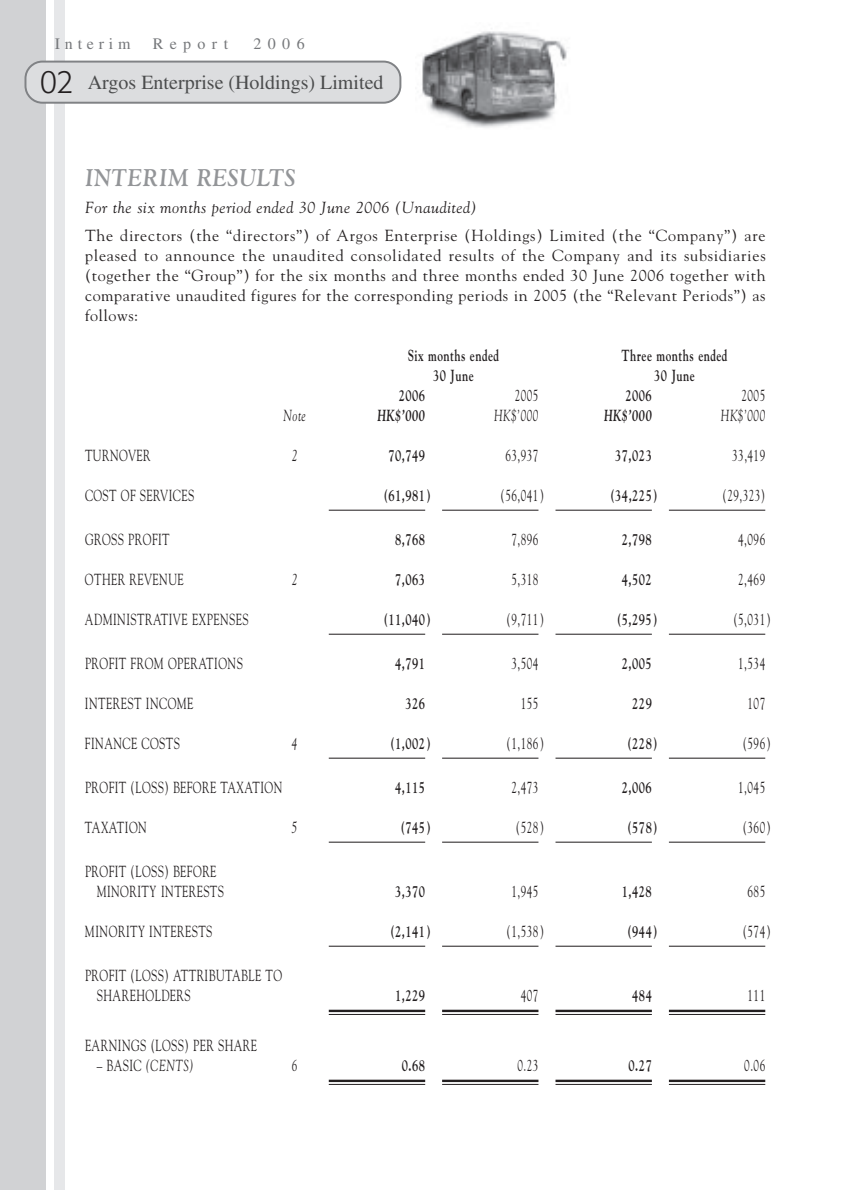
<style>
.page{position:relative;width:850px;height:1190px;background:#fff}
.page>*{position:absolute;margin:0;border:0;box-sizing:border-box;transform-origin:0 0}
.t1{font:italic 700 24px "Goudy";letter-spacing:.03em;color:#939598;scale:.9 1}
.t2{font:20px "Times";color:#4b4c4d}
.t3{font:16px/20px "Goudy";letter-spacing:.04em;color:#231f20;scale:.7 1}
.t4{font:16px/20px "Goudy";letter-spacing:.04em;color:#231f20;text-align:justify}
.t5{font:700 16px "Goudy";letter-spacing:.045em;color:#231f20;scale:.7 1}
.t6{font:italic 16px "Goudy";letter-spacing:.035em;color:#231f20}
.t7{font:italic 16px "Goudy";letter-spacing:.035em;color:#231f20;scale:.7 1}
.t8{font:italic 700 16px "Goudy";letter-spacing:.045em;color:#231f20;scale:.7 1}
.t9{font:16px "Times";letter-spacing:.4em;color:#76787b}
.t10{font:16px "Times";letter-spacing:.3em;color:#76787b}
.s1{font-family:"Formata";font-weight:300;font-size:32px;color:#231f20}
.s2{font-style:normal}
</style>
<div class="page">
<div style="left:54px;top:0;width:10px;height:1190px;background:#e6e7e9"></div>
<div style="left:0;top:0;width:45px;height:1190px;background:#d1d2d4"></div>
<img style="left:422px;top:31px;width:145px;height:97px">
<svg style="left:24px;top:60px;width:378px;height:45px;background:#d4d5d7"></svg>
<hr style="left:329px;top:510px;width:96px;height:1px;background:#231f20">
<hr style="left:442px;top:510px;width:96px;height:1px;background:#231f20">
<hr style="left:556px;top:510px;width:96px;height:1px;background:#231f20">
<hr style="left:669px;top:510px;width:96px;height:1px;background:#231f20">
<hr style="left:329px;top:634px;width:96px;height:1px;background:#231f20">
<hr style="left:442px;top:634px;width:96px;height:1px;background:#231f20">
<hr style="left:556px;top:634px;width:96px;height:1px;background:#231f20">
<hr style="left:669px;top:634px;width:96px;height:1px;background:#231f20">
<hr style="left:329px;top:758px;width:96px;height:1px;background:#231f20">
<hr style="left:442px;top:758px;width:96px;height:1px;background:#231f20">
<hr style="left:556px;top:758px;width:96px;height:1px;background:#231f20">
<hr style="left:669px;top:758px;width:96px;height:1px;background:#231f20">
<hr style="left:329px;top:842px;width:96px;height:1px;background:#231f20">
<hr style="left:442px;top:842px;width:96px;height:1px;background:#231f20">
<hr style="left:556px;top:842px;width:96px;height:1px;background:#231f20">
<hr style="left:669px;top:842px;width:96px;height:1px;background:#231f20">
<hr style="left:329px;top:946px;width:96px;height:1px;background:#231f20">
<hr style="left:442px;top:946px;width:96px;height:1px;background:#231f20">
<hr style="left:556px;top:946px;width:96px;height:1px;background:#231f20">
<hr style="left:669px;top:946px;width:96px;height:1px;background:#231f20">
<hr style="left:329px;top:1010px;width:96px;height:2px;background:#231f20">
<hr style="left:329px;top:1014px;width:96px;height:1px;background:#231f20">
<hr style="left:442px;top:1010px;width:96px;height:2px;background:#231f20">
<hr style="left:442px;top:1014px;width:96px;height:1px;background:#231f20">
<hr style="left:556px;top:1010px;width:96px;height:2px;background:#231f20">
<hr style="left:556px;top:1014px;width:96px;height:1px;background:#231f20">
<hr style="left:669px;top:1010px;width:96px;height:2px;background:#231f20">
<hr style="left:669px;top:1014px;width:96px;height:1px;background:#231f20">
<hr style="left:329px;top:1080px;width:96px;height:2px;background:#231f20">
<hr style="left:329px;top:1084px;width:96px;height:1px;background:#231f20">
<hr style="left:442px;top:1080px;width:96px;height:2px;background:#231f20">
<hr style="left:442px;top:1084px;width:96px;height:1px;background:#231f20">
<hr style="left:556px;top:1080px;width:96px;height:2px;background:#231f20">
<hr style="left:556px;top:1084px;width:96px;height:1px;background:#231f20">
<hr style="left:669px;top:1080px;width:96px;height:2px;background:#231f20">
<hr style="left:669px;top:1084px;width:96px;height:1px;background:#231f20">
<p class="t10" style="left:55px;top:38px;width:77px">Interim</p>
<p class="t9" style="left:153px;top:38px;width:77px">Report</p>
<p class="t9" style="left:254px;top:38px;width:53px">2006</p>
<p class="t2" style="left:40px;top:76px;width:345px"><span class="s1">02</span> Argos Enterprise (Holdings) Limited</p>
<h1 class="t1" style="left:85px;top:169px;width:236px">INTERIM RESULTS</h1>
<p class="t6" style="left:85px;top:201px;width:394px">For the six months period ended 30 June 2006 (Unaudited)</p>
<p class="t4" style="left:85px;top:227px;width:682px">The directors (the “directors”) of Argos Enterprise (Holdings) Limited (the “Company”) are pleased to announce the unaudited consolidated results of the Company and its subsidiaries (together the “Group”) for the six months and three months ended 30 June 2006 together with comparative unaudited figures for the corresponding periods in 2005 (the “Relevant Periods”) as follows:</p>
<p class="t5" style="left:408px;top:349px;width:132px">Six months ended</p>
<p class="t5" style="left:622px;top:349px;width:153px">Three months ended</p>
<p class="t5" style="left:433px;top:369px;width:60px">30 June</p>
<p class="t5" style="left:654px;top:369px;width:60px">30 June</p>
<p class="t5" style="left:399px;top:389px;width:39px">2006</p>
<p class="t3" style="left:515px;top:387px;width:35px">2005</p>
<p class="t5" style="left:625px;top:389px;width:39px">2006</p>
<p class="t3" style="left:742px;top:387px;width:35px">2005</p>
<p class="t7" style="left:283px;top:409px;width:34px">Note</p>
<p class="t8" style="left:377px;top:410px;width:70px">HK$’000</p>
<p class="t7" style="left:494px;top:409px;width:65px">HK$’000</p>
<p class="t8" style="left:604px;top:410px;width:70px">HK$’000</p>
<p class="t7" style="left:721px;top:409px;width:65px">HK$’000</p>
<p class="t3" style="left:85px;top:447px;width:95px">TURNOVER</p>
<p class="t7" style="left:292px;top:449px;width:10px">2</p>
<p class="t5" style="left:388px;top:449px;width:54px">70,749</p>
<p class="t3" style="left:505px;top:447px;width:49px">63,937</p>
<p class="t5" style="left:615px;top:449px;width:54px">37,023</p>
<p class="t3" style="left:732px;top:447px;width:49px">33,419</p>
<p class="t3" style="left:85px;top:487px;width:158px">COST OF SERVICES</p>
<p class="t5" style="left:384px;top:489px;width:69px">(61,981)</p>
<p class="t3" style="left:501px;top:487px;width:64px">(56,041)</p>
<p class="t5" style="left:610px;top:489px;width:69px">(34,225)</p>
<p class="t3" style="left:723px;top:487px;width:62px">(29,323)</p>
<p class="t3" style="left:85px;top:531px;width:123px">GROSS PROFIT</p>
<p class="t5" style="left:395px;top:533px;width:44px">8,768</p>
<p class="t3" style="left:511px;top:531px;width:40px">7,896</p>
<p class="t5" style="left:622px;top:533px;width:44px">2,798</p>
<p class="t3" style="left:738px;top:531px;width:40px">4,096</p>
<p class="t3" style="left:85px;top:571px;width:143px">OTHER REVENUE</p>
<p class="t7" style="left:292px;top:573px;width:10px">2</p>
<p class="t5" style="left:395px;top:573px;width:44px">7,063</p>
<p class="t3" style="left:511px;top:571px;width:40px">5,318</p>
<p class="t5" style="left:622px;top:573px;width:44px">4,502</p>
<p class="t3" style="left:738px;top:571px;width:40px">2,469</p>
<p class="t3" style="left:85px;top:611px;width:235px">ADMINISTRATIVE EXPENSES</p>
<p class="t5" style="left:384px;top:613px;width:69px">(11,040)</p>
<p class="t3" style="left:507px;top:611px;width:55px">(9,711)</p>
<p class="t5" style="left:617px;top:613px;width:59px">(5,295)</p>
<p class="t3" style="left:733px;top:611px;width:55px">(5,031)</p>
<p class="t3" style="left:85px;top:655px;width:227px">PROFIT FROM OPERATIONS</p>
<p class="t5" style="left:395px;top:657px;width:44px">4,791</p>
<p class="t3" style="left:511px;top:655px;width:40px">3,504</p>
<p class="t5" style="left:622px;top:657px;width:44px">2,005</p>
<p class="t3" style="left:738px;top:655px;width:40px">1,534</p>
<p class="t3" style="left:85px;top:695px;width:157px">INTEREST INCOME</p>
<p class="t5" style="left:406px;top:697px;width:30px">326</p>
<p class="t3" style="left:521px;top:695px;width:27px">155</p>
<p class="t5" style="left:632px;top:697px;width:30px">229</p>
<p class="t3" style="left:748px;top:695px;width:27px">107</p>
<p class="t3" style="left:85px;top:735px;width:137px">FINANCE COSTS</p>
<p class="t7" style="left:292px;top:737px;width:9px">4</p>
<p class="t5" style="left:390px;top:737px;width:59px">(1,002)</p>
<p class="t3" style="left:507px;top:735px;width:55px">(1,186)</p>
<p class="t5" style="left:627px;top:737px;width:45px">(228)</p>
<p class="t3" style="left:743px;top:735px;width:42px">(596)</p>
<p class="t3" style="left:85px;top:779px;width:284px">PROFIT (LOSS) BEFORE TAXATION</p>
<p class="t5" style="left:395px;top:781px;width:44px">4,115</p>
<p class="t3" style="left:511px;top:779px;width:40px">2,473</p>
<p class="t5" style="left:622px;top:781px;width:44px">2,006</p>
<p class="t3" style="left:738px;top:779px;width:40px">1,045</p>
<p class="t3" style="left:85px;top:819px;width:90px">TAXATION</p>
<p class="t7" style="left:292px;top:821px;width:9px">5</p>
<p class="t5" style="left:401px;top:821px;width:44px">(745)</p>
<p class="t3" style="left:516px;top:819px;width:42px">(528)</p>
<p class="t5" style="left:627px;top:821px;width:45px">(578)</p>
<p class="t3" style="left:743px;top:819px;width:42px">(360)</p>
<p class="t3" style="left:97px;top:863px;width:183px;text-indent:-12px">PROFIT (LOSS) BEFORE<br>MINORITY INTERESTS</p>
<p class="t5" style="left:395px;top:885px;width:44px">3,370</p>
<p class="t3" style="left:511px;top:883px;width:40px">1,945</p>
<p class="t5" style="left:622px;top:885px;width:44px">1,428</p>
<p class="t3" style="left:748px;top:883px;width:27px">685</p>
<p class="t3" style="left:85px;top:923px;width:184px">MINORITY INTERESTS</p>
<p class="t5" style="left:390px;top:925px;width:59px">(2,141)</p>
<p class="t3" style="left:507px;top:923px;width:55px">(1,538)</p>
<p class="t5" style="left:627px;top:925px;width:45px">(944)</p>
<p class="t3" style="left:743px;top:923px;width:42px">(574)</p>
<p class="t3" style="left:97px;top:967px;width:266px;text-indent:-12px">PROFIT (LOSS) ATTRIBUTABLE TO<br>SHAREHOLDERS</p>
<p class="t5" style="left:395px;top:989px;width:44px">1,229</p>
<p class="t3" style="left:521px;top:987px;width:27px">407</p>
<p class="t5" style="left:632px;top:989px;width:30px">484</p>
<p class="t3" style="left:748px;top:987px;width:27px">111</p>
<p class="t3" style="left:85px;top:1037px;width:247px">EARNINGS (LOSS) PER SHARE</p>
<p class="t7" style="left:97px;top:1059px;width:140px"><span class="s2">– BASIC</span> (CENTS)</p>
<p class="t7" style="left:292px;top:1059px;width:10px">6</p>
<p class="t5" style="left:402px;top:1059px;width:35px">0.68</p>
<p class="t3" style="left:517px;top:1057px;width:31px">0.23</p>
<p class="t5" style="left:629px;top:1059px;width:35px">0.27</p>
<p class="t3" style="left:744px;top:1057px;width:31px">0.06</p>
</div>
